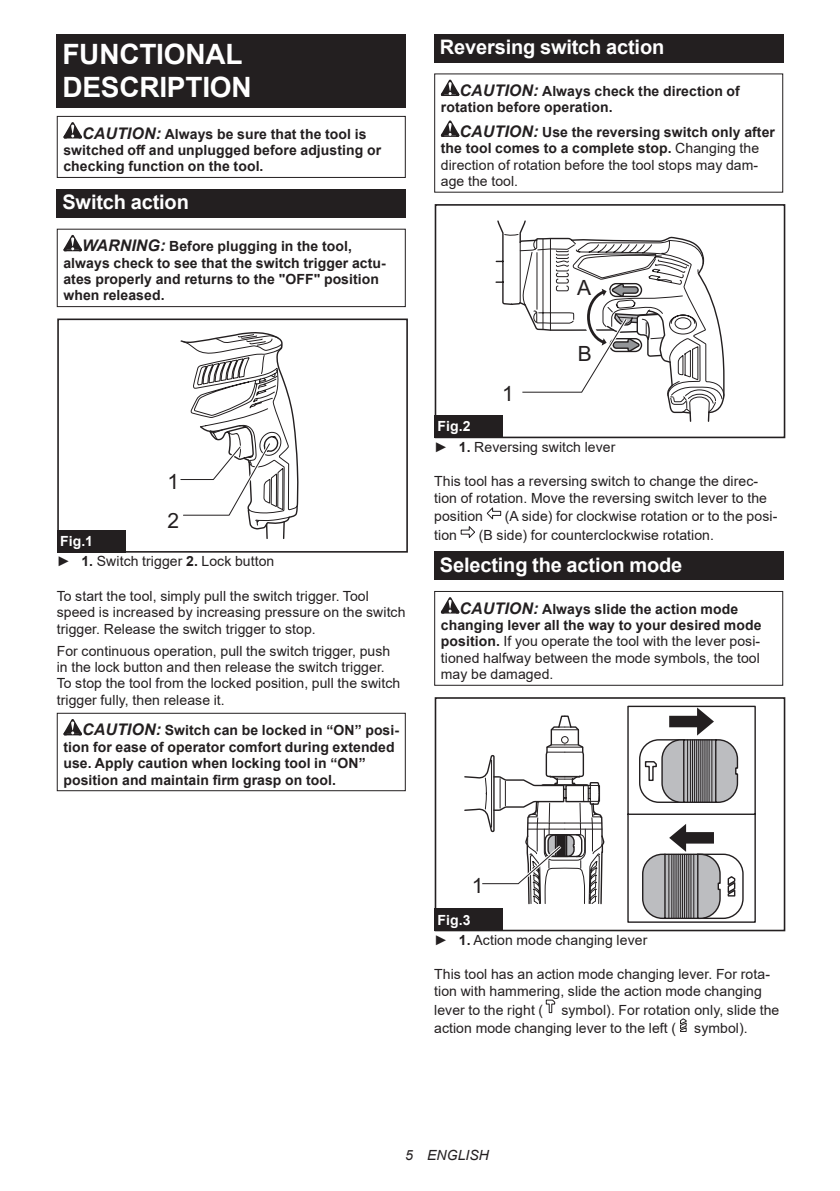
<style>
.page{position:relative;width:840px;height:1191px;background:#fff}
.page>*{position:absolute;margin:0;border:0;box-sizing:border-box;transform-origin:0 0}
.t1{font:700 28px/32.8px "Arial";letter-spacing:-.01em;color:#fff}
.t2{font:21px/38.2px "Arial";color:#231f20}
.t3{font:700 20px "Arial";letter-spacing:-.01em;color:#fff}
.t4{font:14px/16.4px "Arial";letter-spacing:.005em;color:#231f20}
.t5{font:700 14px/16.4px "Arial";letter-spacing:.005em;color:#231f20}
.t6{font:italic 14px "Arial";letter-spacing:.005em;color:#231f20}
.s1{font-style:italic;font-size:16px}
.s2{font-weight:700;color:#fff}
.s3{font-weight:700}
.s4{font-weight:700;font-style:italic;font-size:16px}
</style>
<div class="page">
<div style="left:57px;top:34px;width:348px;height:74px;background:#231f20"></div>
<svg style="left:63px;top:122px;width:19px;height:16px"></svg>
<div style="left:57px;top:116px;width:348px;height:62px;border:1px solid #231f20"></div>
<div style="left:57px;top:189px;width:348px;height:29px;background:#231f20"></div>
<svg style="left:63px;top:235px;width:19px;height:16px"></svg>
<div style="left:57px;top:229px;width:348px;height:78px;border:1px solid #231f20"></div>
<div style="left:57px;top:318px;width:350px;height:234px;border:2px solid #231f20"></div>
<svg style="left:178px;top:332px;width:120px;height:220px"></svg>
<div style="left:57px;top:530px;width:68px;height:22px;background:#231f20"></div>
<svg style="left:63px;top:719px;width:19px;height:16px"></svg>
<div style="left:57px;top:713px;width:348px;height:78px;border:1px solid #231f20"></div>
<div style="left:434px;top:34px;width:348px;height:29px;background:#231f20"></div>
<svg style="left:440px;top:80px;width:19px;height:16px"></svg>
<svg style="left:440px;top:120px;width:19px;height:17px"></svg>
<svg style="left:495px;top:220px;width:229px;height:203px"></svg>
<div style="left:434px;top:204px;width:350px;height:234px;border:2px solid #231f20"></div>
<div style="left:434px;top:415px;width:68px;height:23px;background:#231f20"></div>
<svg style="left:486px;top:507px;width:15px;height:13px"></svg>
<svg style="left:460px;top:526px;width:15px;height:12px"></svg>
<div style="left:434px;top:551px;width:348px;height:29px;background:#231f20"></div>
<svg style="left:440px;top:597px;width:19px;height:16px"></svg>
<div style="left:434px;top:591px;width:348px;height:95px;border:1px solid #231f20"></div>
<svg style="left:464px;top:705px;width:292px;height:218px"></svg>
<svg style="left:479px;top:715px;width:125px;height:213px"></svg>
<div style="left:434px;top:697px;width:350px;height:234px;border:2px solid #231f20"></div>
<div style="left:434px;top:908px;width:68px;height:23px;background:#231f20"></div>
<svg style="left:545px;top:999px;width:10px;height:14px"></svg>
<svg style="left:680px;top:1018px;width:6px;height:14px"></svg>
<h1 class="t1" style="left:62px;top:38px;width:191px">FUNCTIONAL<br>DESCRIPTION</h1>
<p class="t5" style="left:63px;top:125px;width:319px;text-indent:19px"><span class="s1">CAUTION:</span> Always be sure that the tool is switched off and unplugged before adjusting or checking function on the tool.</p>
<h3 class="t3" style="left:62px;top:188px;width:128px">Switch action</h3>
<p class="t5" style="left:63px;top:238px;width:323px;text-indent:19px"><span class="s1">WARNING:</span> Before plugging in the tool, always check to see that the switch trigger actu&shy;ates properly and returns to the "OFF" position when released.</p>
<h2 class="t2" style="left:167px;top:463px;width:13px">1<br>2</h2>
<p class="t4" style="left:57px;top:531px;width:219px;line-height:20.2px"><span class="s2">Fig.1<br></span>► <span class="s3">1.</span> Switch trigger <span class="s3">2.</span> Lock button</p>
<p class="t4" style="left:57px;top:587px;width:350px">To start the tool, simply pull the switch trigger. Tool speed is increased by increasing pressure on the switch trigger. Release the switch trigger to stop.</p>
<p class="t4" style="left:57px;top:642px;width:345px">For continuous operation, pull the switch trigger, push in the lock button and then release the switch trigger.<br>To stop the tool from the locked position, pull the switch trigger fully, then release it.</p>
<p class="t5" style="left:63px;top:722px;width:337px;text-indent:19px"><span class="s1">CAUTION:</span> Switch can be locked in “ON” posi&shy;tion for ease of operator comfort during extended use. Apply caution when locking tool in “ON” position and maintain firm grasp on tool.</p>
<h3 class="t3" style="left:439px;top:33px;width:226px">Reversing switch action</h3>
<p class="t5" style="left:440px;top:83px;width:300px;text-indent:19px"><span class="s1">CAUTION:</span> Always check the direction of rotation before operation.</p>
<p class="t4" style="left:440px;top:124px;width:335px;text-indent:19px"><span class="s4">CAUTION:</span> <span class="s3">Use the reversing switch only after the tool comes to a complete stop.</span> Changing the direction of rotation before the tool stops may dam&shy;age the tool.</p>
<h2 class="t2" style="left:577px;top:268px;width:16px">A</h2>
<h2 class="t2" style="left:502px;top:374px;width:13px">1</h2>
<h2 class="t2" style="left:577px;top:334px;width:16px">B</h2>
<p class="t4" style="left:434px;top:416px;width:183px;line-height:20.2px"><span class="s2">Fig.2<br></span>► <span class="s3">1.</span> Reversing switch lever</p>
<p class="t4" style="left:434px;top:473px;width:334px">This tool has a reversing switch to change the direc&shy;tion of rotation. Move the reversing switch lever to the</p>
<p class="t4" style="left:434px;top:508px;width:50px">position</p>
<p class="t4" style="left:504px;top:508px;width:274px">(A side) for clockwise rotation or to the posi-</p>
<p class="t4" style="left:434px;top:527px;width:24px">tion</p>
<p class="t4" style="left:478px;top:527px;width:236px">(B side) for counterclockwise rotation.</p>
<h3 class="t3" style="left:439px;top:550px;width:244px">Selecting the action mode</h3>
<p class="t4" style="left:440px;top:600px;width:322px;text-indent:19px"><span class="s4">CAUTION:</span> <span class="s3">Always slide the action mode changing lever all the way to your desired mode position.</span> If you operate the tool with the lever posi&shy;tioned halfway between the mode symbols, the tool may be damaged.</p>
<h2 class="t2" style="left:471px;top:866px;width:13px">1</h2>
<p class="t4" style="left:434px;top:909px;width:214px;line-height:20.2px"><span class="s2">Fig.3<br></span>► <span class="s3">1.</span> Action mode changing lever</p>
<p class="t4" style="left:434px;top:966px;width:337px">This tool has an action mode changing lever. For rota&shy;tion with hammering, slide the action mode changing</p>
<p class="t4" style="left:434px;top:1001px;width:110px">lever to the right (</p>
<p class="t4" style="left:434px;top:1000px;width:346px;line-height:18.8px;text-indent:127px">symbol). For rotation only, slide the action mode changing lever to the left (</p>
<p class="t4" style="left:693px;top:1020px;width:55px">symbol).</p>
<p class="t6" style="left:405px;top:1146px;width:85px">5 ENGLISH</p>
</div>
